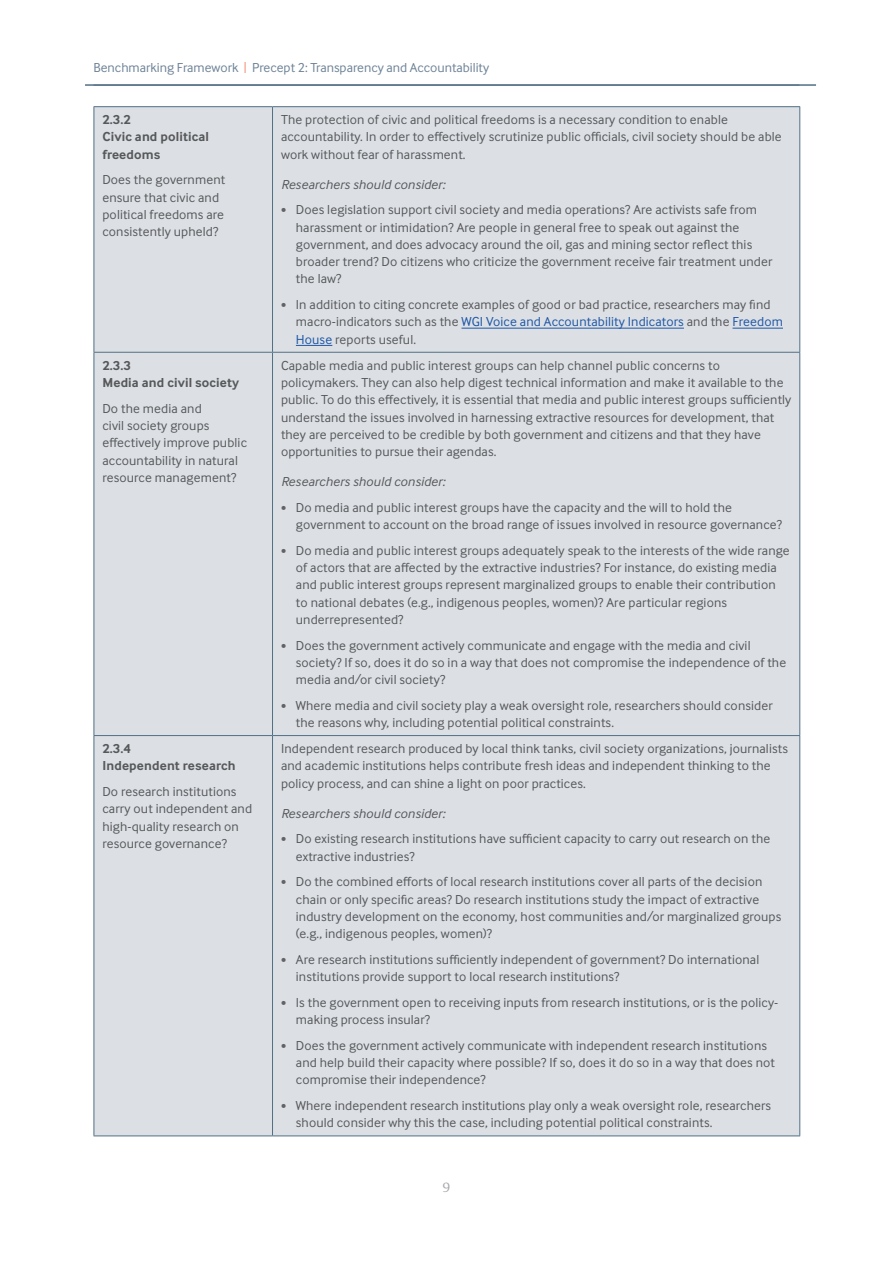
<style>
.page{position:relative;width:893px;height:1263px;background:#fff}
.page>*{position:absolute;margin:0;border:0;box-sizing:border-box;transform-origin:0 0}
.t1{font:13.5px/17.2px "Inter Face";letter-spacing:.01em;color:#57585a}
.t2{font:700 13.5px/17.2px "Inter Face";letter-spacing:.01em;color:#57585a}
.t3{font:italic 13.5px "Inter Face";letter-spacing:.01em;color:#57585a}
.t4{font:13.5px "Inter Face";color:#6e8397}
.t5{font:13.5px "DTL Documenta T";color:#a8a9ad}
.s1{color:#f58d71}
.s2{font-size:10.5px;color:#636366}
.s3{color:#1e56a6}
</style>
<div class="page">
<hr style="left:85px;top:85px;width:731px;height:1px;background:#516f85">
<div style="left:95px;top:107px;width:704px;height:1028px;background:#dce0e5"></div>
<hr style="left:94px;top:106px;width:179px;height:1px;background:#516f85">
<hr style="left:94px;top:107px;width:1px;height:245px;background:#516f85">
<hr style="left:273px;top:106px;width:527px;height:1px;background:#516f85">
<hr style="left:272px;top:107px;width:1px;height:245px;background:#516f85">
<hr style="left:799px;top:107px;width:1px;height:245px;background:#516f85">
<hr style="left:94px;top:352px;width:179px;height:1px;background:#516f85">
<hr style="left:94px;top:353px;width:1px;height:382px;background:#516f85">
<hr style="left:273px;top:352px;width:527px;height:1px;background:#516f85">
<hr style="left:272px;top:353px;width:1px;height:382px;background:#516f85">
<hr style="left:799px;top:353px;width:1px;height:382px;background:#516f85">
<hr style="left:94px;top:735px;width:179px;height:1px;background:#516f85">
<hr style="left:94px;top:736px;width:1px;height:399px;background:#516f85">
<hr style="left:273px;top:735px;width:527px;height:1px;background:#516f85">
<hr style="left:272px;top:736px;width:1px;height:399px;background:#516f85">
<hr style="left:799px;top:736px;width:1px;height:399px;background:#516f85">
<hr style="left:94px;top:1135px;width:179px;height:1px;background:#516f85">
<hr style="left:273px;top:1135px;width:527px;height:1px;background:#516f85">
<hr style="left:461px;top:328px;width:223px;height:1px;background:#1e56a6">
<hr style="left:732px;top:328px;width:51px;height:1px;background:#1e56a6">
<hr style="left:296px;top:345px;width:36px;height:1px;background:#1e56a6">
<p class="t4" style="left:94px;top:60px;width:397px">Benchmarking Framework <span class="s1">|</span> Precept 2: Transparency and Accountability</p>
<p class="t2" style="left:102px;top:111px;width:108px">2.3.2<br>Civic and political freedoms</p>
<p class="t1" style="left:102px;top:171px;width:124px">Does the government ensure that civic and political freedoms are consistently upheld?</p>
<p class="t1" style="left:281px;top:111px;width:502px">The protection of civic and political freedoms is a necessary condition to enable accountability. In order to effectively scrutinize public officials, civil society should be able work without fear of harassment.</p>
<p class="t3" style="left:281px;top:177px;width:166px">Researchers should consider:</p>
<p class="t1" style="left:296px;top:201px;width:478px;text-indent:-15px"><span class="s2">•</span> Does legislation support civil society and media operations? Are activists safe from harassment or intimidation? Are people in general free to speak out against the government, and does advocacy around the oil, gas and mining sector reflect this broader trend? Do citizens who criticize the government receive fair treatment under the law?</p>
<p class="t1" style="left:296px;top:296px;width:489px;text-indent:-15px"><span class="s2">•</span> In addition to citing concrete examples of good or bad practice, researchers may find macro-indicators such as the <span class="s3">WGI Voice and Accountability Indicators</span> and the <span class="s3">Freedom<br>House</span> reports useful.</p>
<p class="t2" style="left:102px;top:357px;width:138px">2.3.3<br>Media and civil society</p>
<p class="t1" style="left:102px;top:400px;width:146px">Do the media and<br>civil society groups effectively improve public accountability in natural resource management?</p>
<p class="t1" style="left:281px;top:357px;width:512px">Capable media and public interest groups can help channel public concerns to policymakers. They can also help digest technical information and make it available to the public. To do this effectively, it is essential that media and public interest groups sufficiently understand the issues involved in harnessing extractive resources for development, that they are perceived to be credible by both government and citizens and that they have opportunities to pursue their agendas.</p>
<p class="t3" style="left:281px;top:474px;width:166px">Researchers should consider:</p>
<p class="t1" style="left:296px;top:499px;width:488px;text-indent:-15px"><span class="s2">•</span> Do media and public interest groups have the capacity and the will to hold the government to account on the broad range of issues involved in resource governance?</p>
<p class="t1" style="left:296px;top:542px;width:495px;text-indent:-15px"><span class="s2">•</span> Do media and public interest groups adequately speak to the interests of the wide range of actors that are affected by the extractive industries? For instance, do existing media and public interest groups represent marginalized groups to enable their contribution to national debates (e.g., indigenous peoples, women)? Are particular regions underrepresented?</p>
<p class="t1" style="left:296px;top:636px;width:492px;text-indent:-15px"><span class="s2">•</span> Does the government actively communicate and engage with the media and civil society? If so, does it do so in a way that does not compromise the independence of the media and/or civil society?</p>
<p class="t1" style="left:296px;top:697px;width:478px;text-indent:-15px"><span class="s2">•</span> Where media and civil society play a weak oversight role, researchers should consider the reasons why, including potential political constraints.</p>
<p class="t2" style="left:102px;top:740px;width:135px">2.3.4<br>Independent research</p>
<p class="t1" style="left:102px;top:783px;width:151px">Do research institutions carry out independent and high-quality research on resource governance?</p>
<p class="t1" style="left:281px;top:740px;width:508px">Independent research produced by local think tanks, civil society organizations, journalists and academic institutions helps contribute fresh ideas and independent thinking to the policy process, and can shine a light on poor practices.</p>
<p class="t3" style="left:281px;top:805px;width:166px">Researchers should consider:</p>
<p class="t1" style="left:296px;top:830px;width:476px;text-indent:-15px"><span class="s2">•</span> Do existing research institutions have sufficient capacity to carry out research on the extractive industries?</p>
<p class="t1" style="left:296px;top:873px;width:487px;text-indent:-15px"><span class="s2">•</span> Do the combined efforts of local research institutions cover all parts of the decision chain or only specific areas? Do research institutions study the impact of extractive industry development on the economy, host communities and/or marginalized groups (e.g., indigenous peoples, women)?</p>
<p class="t1" style="left:296px;top:951px;width:465px;text-indent:-15px"><span class="s2">•</span> Are research institutions sufficiently independent of government? Do international institutions provide support to local research institutions?</p>
<p class="t1" style="left:296px;top:994px;width:484px;text-indent:-15px"><span class="s2">•</span> Is the government open to receiving inputs from research institutions, or is the policy&shy;making process insular?</p>
<p class="t1" style="left:296px;top:1037px;width:481px;text-indent:-15px"><span class="s2">•</span> Does the government actively communicate with independent research institutions and help build their capacity where possible? If so, does it do so in a way that does not compromise their independence?</p>
<p class="t1" style="left:296px;top:1097px;width:477px;text-indent:-15px"><span class="s2">•</span> Where independent research institutions play only a weak oversight role, researchers should consider why this the case, including potential political constraints.</p>
<p class="t5" style="left:442px;top:1180px;width:10px">9</p>
</div>
